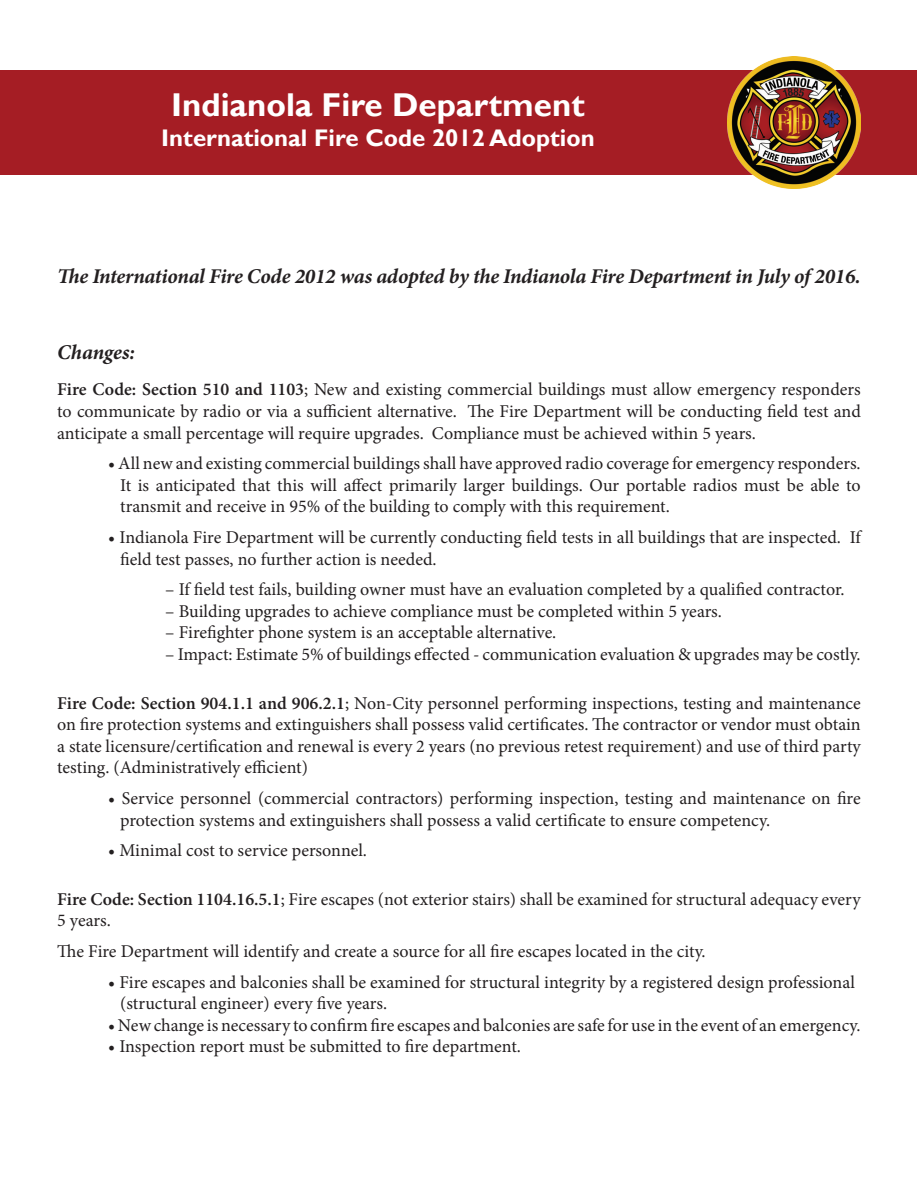
<style>
.page{position:relative;width:918px;height:1188px;background:#fff}
.page>*{position:absolute;margin:0;border:0;box-sizing:border-box;transform-origin:0 0}
.t1{font:700 33px "Gill Sans";color:#fff}
.t2{font:700 24px "Gill Sans";color:#fff}
.t3{font:italic 700 21px "Minion Pro";letter-spacing:-.015em;color:#231f20}
.t4{font:18px/21.6px "Minion Pro";color:#231f20;text-align:justify}
.s1{font-weight:600}
</style>
<div class="page">
<div style="left:1px;top:70px;width:916px;height:105px;background:#a51d24"></div>
<img style="left:728px;top:56px;width:133px;height:133px">
<p class="t1" style="left:171px;top:85px;width:415px">Indianola Fire Department</p>
<p class="t2" style="left:161px;top:124px;width:435px">International Fire Code 2012 Adoption</p>
<p class="t3" style="left:57px;top:261px;width:805px">The International Fire Code 2012 was adopted by the Indianola Fire Department in July of 2016.</p>
<p class="t3" style="left:57px;top:337px;width:79px">Changes:</p>
<p class="t4" style="left:57px;top:379px;width:805px"><span class="s1">Fire Code: Section 510 and 1103</span>; New and existing commercial buildings must allow emergency responders to communicate by radio or via a sufficient alternative. The Fire Department will be conducting field test and anticipate a small percentage will require upgrades. Compliance must be achieved within 5 years.</p>
<p class="t4" style="left:120px;top:453px;width:742px;text-indent:-12px">• All new and existing commercial buildings shall have approved radio coverage for emergency responders.<br>It is anticipated that this will affect primarily larger buildings. Our portable radios must be able to transmit and receive in 95% of the building to comply with this requirement.</p>
<p class="t4" style="left:120px;top:526px;width:742px;text-indent:-12px">• Indianola Fire Department will be currently conducting field tests in all buildings that are inspected. If field test passes, no further action is needed.</p>
<p class="t4" style="left:165px;top:579px;width:681px">– If field test fails, building owner must have an evaluation completed by a qualified contractor.</p>
<p class="t4" style="left:165px;top:600px;width:558px">– Building upgrades to achieve compliance must be completed within 5 years.</p>
<p class="t4" style="left:165px;top:622px;width:393px">– Firefighter phone system is an acceptable alternative.</p>
<p class="t4" style="left:165px;top:643px;width:697px">– Impact: Estimate 5% of buildings effected - communication evaluation &amp; upgrades may be costly.</p>
<p class="t4" style="left:57px;top:692px;width:805px"><span class="s1">Fire Code: Section 904.1.1 and 906.2.1</span>; Non-City personnel performing inspections, testing and maintenance on fire protection systems and extinguishers shall possess valid certificates. The contractor or vendor must obtain a state licensure/certification and renewal is every 2 years (no previous retest requirement) and use of third party testing. (Administratively efficient)</p>
<p class="t4" style="left:120px;top:787px;width:742px;text-indent:-12px">• Service personnel (commercial contractors) performing inspection, testing and maintenance on fire protection systems and extinguishers shall possess a valid certificate to ensure competency.</p>
<p class="t4" style="left:108px;top:840px;width:260px">• Minimal cost to service personnel.</p>
<p class="t4" style="left:57px;top:888px;width:805px"><span class="s1">Fire Code: Section 1104.16.5.1</span>; Fire escapes (not exterior stairs) shall be examined for structural adequacy every<br>5 years.</p>
<p class="t4" style="left:57px;top:940px;width:650px">The Fire Department will identify and create a source for all fire escapes located in the city.</p>
<p class="t4" style="left:108px;top:971px;width:748px">• Fire escapes and balconies shall be examined for structural integrity by a registered design professional</p>
<p class="t4" style="left:120px;top:993px;width:269px">(structural engineer) every five years.</p>
<p class="t4" style="left:108px;top:1014px;width:754px">• New change is necessary to confirm fire escapes and balconies are safe for use in the event of an emergency.</p>
<p class="t4" style="left:108px;top:1036px;width:414px">• Inspection report must be submitted to fire department.</p>
</div>
